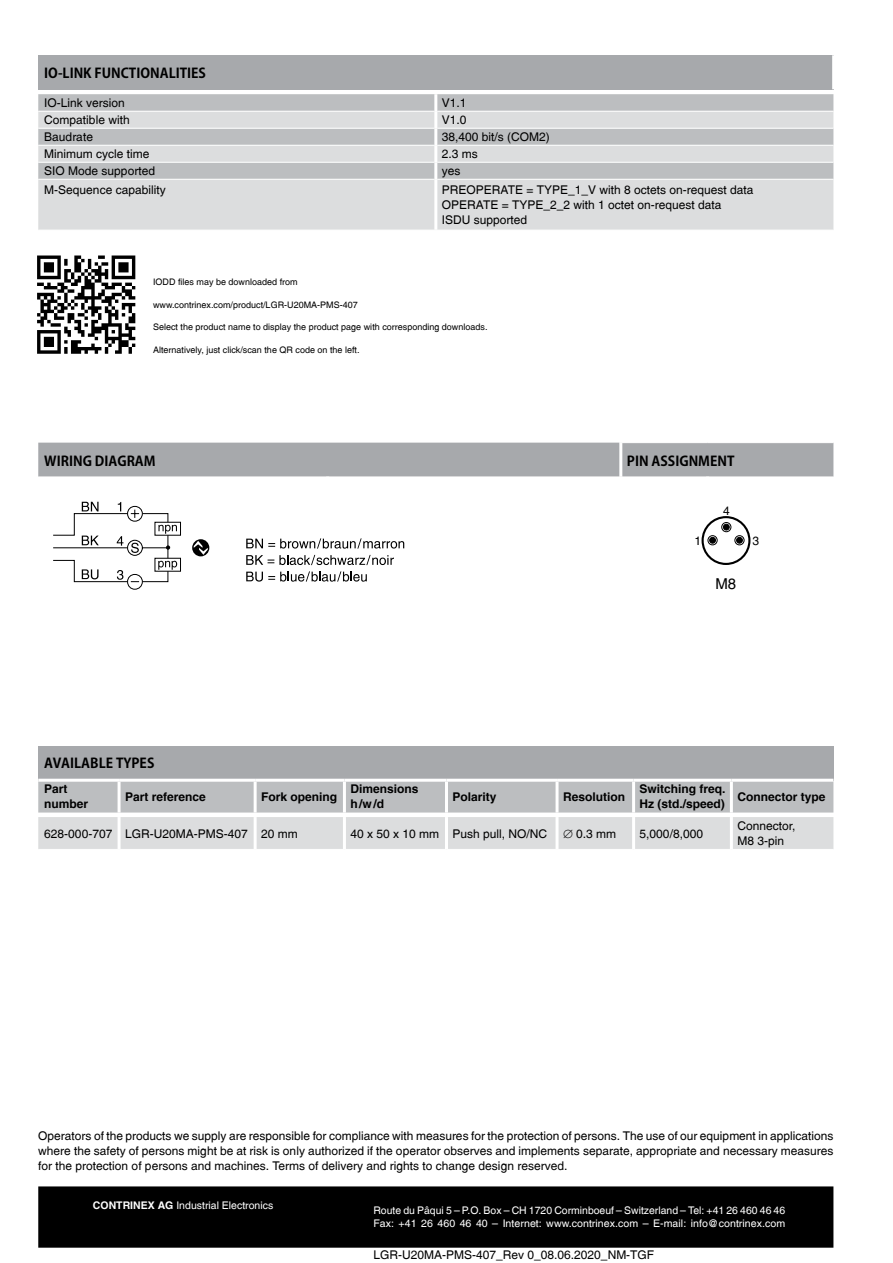
<style>
.page{position:relative;width:893px;height:1263px;background:#fff}
.page>*{position:absolute;margin:0;border:0;box-sizing:border-box;transform-origin:0 0}
.t1{font:15px "Switzerland Plain";color:#000}
.t2{font:700 13.5px "Koz Go Pro";color:#000}
.t3{font:12px/15px "Switzerland Plain";color:#000}
.t4{font:700 12px/15px "Switzerland";color:#000}
.t5{font:10.5px/12.8px "Switzerland Plain";color:#fff}
.t6{font:9px "Switzerland Plain";color:#000}
.s1{font-family:"Switzerland";font-weight:700}
</style>
<div class="page">
<div style="left:39px;top:1187px;width:794px;height:60px;background:#000"></div>
<div style="left:38px;top:1186px;width:795px;height:62px;border:2px solid #000"></div>
<div style="left:38px;top:443px;width:795px;height:34px;background:#a7a9ac"></div>
<div style="left:38px;top:55px;width:796px;height:34px;background:#a7a9ac"></div>
<hr style="left:832px;top:55px;width:3px;height:34px;background:#fff">
<svg style="left:38px;top:94px;width:795px;height:17px;fill:#bcbec0"></svg>
<svg style="left:38px;top:112px;width:795px;height:118px;fill:#dcddde"></svg>
<hr style="left:38px;top:128px;width:396px;height:1px;background:#fff">
<hr style="left:437px;top:128px;width:396px;height:1px;background:#fff">
<hr style="left:38px;top:145px;width:396px;height:1px;background:#fff">
<hr style="left:437px;top:145px;width:396px;height:1px;background:#fff">
<hr style="left:38px;top:162px;width:396px;height:1px;background:#fff">
<hr style="left:437px;top:162px;width:396px;height:1px;background:#fff">
<hr style="left:38px;top:179px;width:396px;height:1px;background:#fff">
<hr style="left:437px;top:179px;width:396px;height:1px;background:#fff">
<hr style="left:434px;top:94px;width:3px;height:17px;background:#fff">
<hr style="left:434px;top:111px;width:3px;height:17px;background:#fff">
<hr style="left:434px;top:128px;width:3px;height:17px;background:#fff">
<hr style="left:434px;top:145px;width:3px;height:17px;background:#fff">
<hr style="left:434px;top:162px;width:3px;height:17px;background:#fff">
<hr style="left:434px;top:179px;width:3px;height:51px;background:#fff">
<div style="left:38px;top:746px;width:795px;height:34px;background:#a7a9ac"></div>
<hr style="left:38px;top:779px;width:81px;height:3px;background:#fff">
<hr style="left:119px;top:779px;width:136px;height:3px;background:#fff">
<hr style="left:255px;top:779px;width:89px;height:3px;background:#fff">
<hr style="left:344px;top:779px;width:102px;height:3px;background:#fff">
<hr style="left:446px;top:779px;width:111px;height:3px;background:#fff">
<hr style="left:557px;top:779px;width:77px;height:3px;background:#fff">
<hr style="left:634px;top:779px;width:97px;height:3px;background:#fff">
<hr style="left:731px;top:779px;width:102px;height:3px;background:#fff">
<div style="left:701px;top:516px;width:49px;height:49px;border:2px solid #000;border-radius:50%"></div>
<div style="left:707px;top:535px;width:11px;height:10px;border:1px solid #000;border-radius:50%"></div>
<div style="left:709px;top:537px;width:7px;height:7px;border:1px solid #000;border-radius:50%"></div>
<div style="left:721px;top:522px;width:10px;height:10px;border:1px solid #000;border-radius:50%"></div>
<svg style="left:723px;top:524px;width:6px;height:6px"></svg>
<div style="left:723px;top:524px;width:7px;height:6px;border:1px solid #000;border-radius:50%"></div>
<div style="left:734px;top:535px;width:10px;height:10px;border:1px solid #000;border-radius:50%"></div>
<svg style="left:736px;top:537px;width:6px;height:6px"></svg>
<div style="left:736px;top:537px;width:7px;height:7px;border:1px solid #000;border-radius:50%"></div>
<svg style="left:38px;top:780px;width:795px;height:69px"></svg>
<hr style="left:118px;top:817px;width:3px;height:32px;background:#fff">
<hr style="left:254px;top:817px;width:3px;height:32px;background:#fff">
<hr style="left:343px;top:817px;width:3px;height:32px;background:#fff">
<hr style="left:445px;top:817px;width:3px;height:32px;background:#fff">
<hr style="left:556px;top:817px;width:3px;height:32px;background:#fff">
<hr style="left:632px;top:817px;width:3px;height:32px;background:#fff">
<hr style="left:730px;top:817px;width:3px;height:32px;background:#fff">
<svg style="left:53px;top:502px;width:128px;height:88px"></svg>
<svg style="left:192px;top:539px;width:17px;height:17px"></svg>
<svg style="left:194px;top:541px;width:14px;height:14px"></svg>
<svg style="left:246px;top:538px;width:158px;height:11px"></svg>
<svg style="left:246px;top:555px;width:148px;height:10px"></svg>
<svg style="left:246px;top:571px;width:121px;height:11px"></svg>
<img style="left:37px;top:255px;width:99px;height:99px">
<p class="t2" style="left:44px;top:65px;width:163px">IO-LINK FUNCTIONALITIES</p>
<p class="t3" style="left:44px;top:95px;width:82px">IO-Link version</p>
<p class="t3" style="left:442px;top:95px;width:26px">V1.1</p>
<p class="t3" style="left:44px;top:112px;width:87px">Compatible with</p>
<p class="t3" style="left:442px;top:112px;width:26px">V1.0</p>
<p class="t3" style="left:44px;top:129px;width:50px">Baudrate</p>
<p class="t3" style="left:442px;top:129px;width:110px">38,400 bit/s (COM2)</p>
<p class="t3" style="left:44px;top:146px;width:107px">Minimum cycle time</p>
<p class="t3" style="left:442px;top:146px;width:37px">2.3 ms</p>
<p class="t3" style="left:44px;top:163px;width:112px">SIO Mode supported</p>
<p class="t3" style="left:442px;top:163px;width:20px">yes</p>
<p class="t3" style="left:44px;top:182px;width:123px">M-Sequence capability</p>
<p class="t3" style="left:442px;top:182px;width:313px">PREOPERATE = TYPE_1_V with 8 octets on-request data<br>OPERATE = TYPE_2_2 with 1 octet on-request data<br>ISDU supported</p>
<p class="t6" style="left:153px;top:276px;width:146px">IODD files may be downloaded from</p>
<p class="t6" style="left:153px;top:299px;width:206px">www.contrinex.com/product/LGR-U20MA-PMS-407</p>
<p class="t6" style="left:153px;top:322px;width:336px">Select the product name to display the product page with corresponding downloads.</p>
<p class="t6" style="left:153px;top:344px;width:208px">Alternatively, just click/scan the QR code on the left.</p>
<p class="t2" style="left:44px;top:452px;width:113px">WIRING DIAGRAM</p>
<p class="t2" style="left:627px;top:452px;width:109px">PIN ASSIGNMENT</p>
<p class="t3" style="left:723px;top:503px;width:8px">4</p>
<p class="t3" style="left:695px;top:533px;width:8px">1</p>
<p class="t3" style="left:752px;top:533px;width:8px">3</p>
<p class="t1" style="left:715px;top:575px;width:22px">M8</p>
<p class="t2" style="left:44px;top:754px;width:112px">AVAILABLE TYPES</p>
<p class="t4" style="left:44px;top:781px;width:46px">Part number</p>
<p class="t4" style="left:125px;top:789px;width:82px">Part reference</p>
<p class="t4" style="left:261px;top:789px;width:78px">Fork opening</p>
<p class="t4" style="left:350px;top:781px;width:70px">Dimensions h/w/d</p>
<p class="t4" style="left:452px;top:789px;width:46px">Polarity</p>
<p class="t4" style="left:563px;top:789px;width:64px">Resolution</p>
<p class="t4" style="left:640px;top:781px;width:87px">Switching freq.<br>Hz (std./speed)</p>
<p class="t4" style="left:737px;top:789px;width:90px">Connector type</p>
<p class="t3" style="left:44px;top:826px;width:255px">628-000-707 LGR-U20MA-PMS-407 20 mm</p>
<p class="t3" style="left:350px;top:826px;width:198px">40 x 50 x 10 mm Push pull, NO/NC</p>
<p class="t3" style="left:563px;top:826px;width:55px">∅ 0.3 mm</p>
<p class="t3" style="left:640px;top:826px;width:65px">5,000/8,000</p>
<p class="t3" style="left:737px;top:818px;width:60px">Connector,<br>M8 3-pin</p>
<p class="t3" style="left:38px;top:1128px;width:797px;text-align:justify">Operators of the products we supply are responsible for compliance with measures for the protection of persons. The use of our equipment in applications where the safety of persons might be at risk is only authorized if the operator observes and implements separate, appropriate and necessary measures for the protection of persons and machines. Terms of delivery and rights to change design reserved.</p>
<p class="t5" style="left:93px;top:1198px;width:182px"><span class="s1">CONTRINEX AG</span> Industrial Electronics</p>
<p class="t5" style="left:373px;top:1204px;width:413px">Route du Pâqui 5 – P.O. Box – CH 1720 Corminboeuf – Switzerland – Tel: +41 26 460 46 46<br>Fax: +41 26 460 46 40 – Internet: www.contrinex.com – E-mail: info@contrinex.com</p>
<p class="t3" style="left:373px;top:1247px;width:282px">LGR-U20MA-PMS-407_Rev 0_08.06.2020_NM-TGF</p>
</div>
